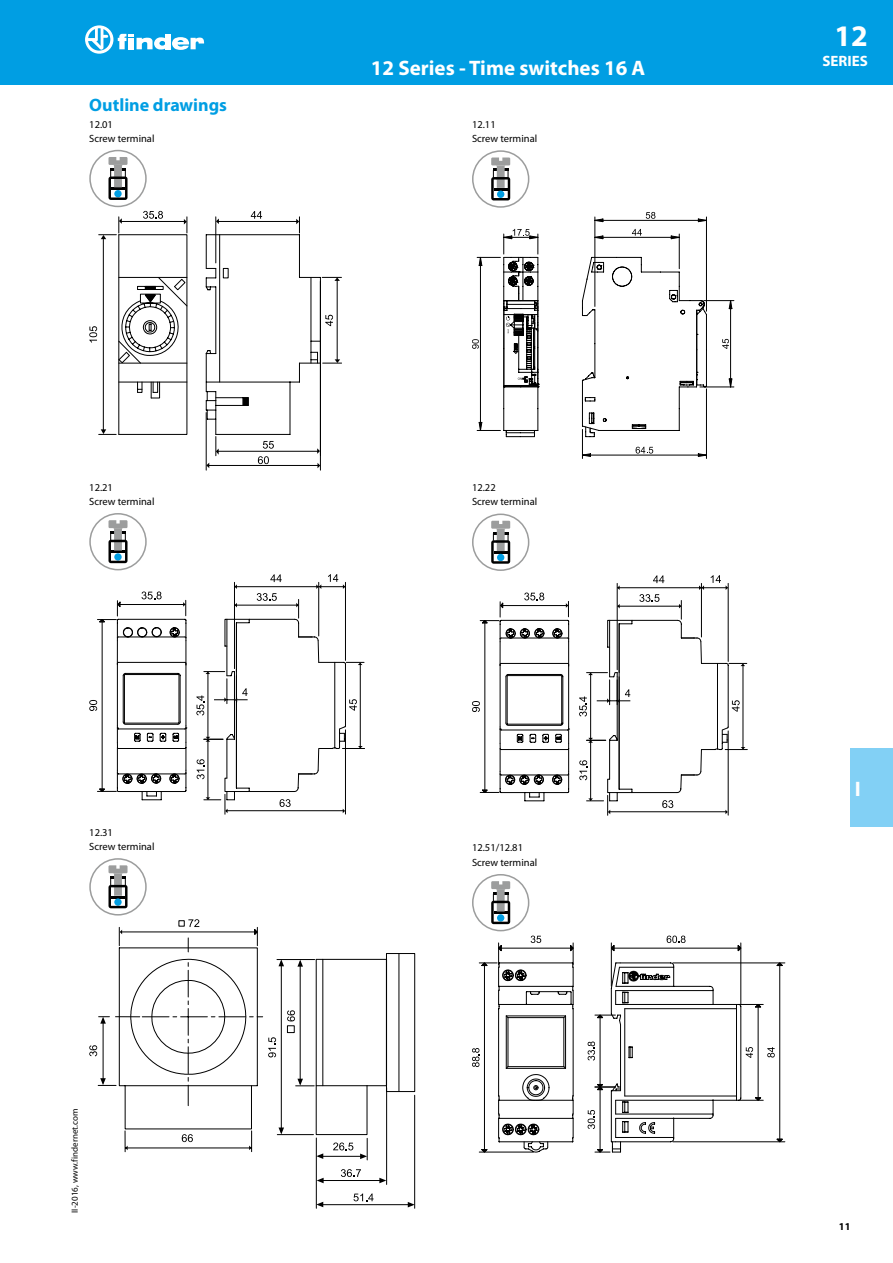
<style>
.page{position:relative;width:893px;height:1263px;background:#fff}
.page>*{position:absolute;margin:0;border:0;box-sizing:border-box;transform-origin:0 0}
.t1{font:700 30px "Myriad Pro";color:#fff}
.t2{font:700 21px "Myriad Pro";color:#fff}
.t3{font:700 18px "Myriad Pro";color:#009ee3}
.t4{font:700 15px "Myriad Pro";color:#fff}
.t5{font:10.5px/14.2px "Myriad Pro";color:#000}
.t6{font:700 10.5px "Myriad Pro";color:#000}
.t7{font:9px "Myriad Pro";color:#000}
</style>
<div class="page">
<div style="left:0;top:0;width:893px;height:85px;background:#009ee3"></div>
<svg style="left:85px;top:25px;width:119px;height:29px"></svg>
<div style="left:850px;top:748px;width:43px;height:79px;background:#82d0f5"></div>
<div style="left:89px;top:150px;width:58px;height:57px;border:2px solid #9c9d9d;border-radius:50%"></div>
<svg style="left:108px;top:157px;width:20px;height:43px"></svg>
<hr style="left:103px;top:237px;width:1px;height:195px;background:#000">
<hr style="left:121px;top:221px;width:64px;height:1px;background:#000">
<hr style="left:320px;top:281px;width:1px;height:189px;background:#000">
<hr style="left:206px;top:412px;width:1px;height:58px;background:#000">
<div style="left:118px;top:234px;width:69px;height:201px;border:1px solid #000"></div>
<svg style="left:118px;top:277px;width:69px;height:121px"></svg>
<svg style="left:99px;top:429px;width:17px;height:6px"></svg>
<svg style="left:99px;top:217px;width:23px;height:22px"></svg>
<svg style="left:184px;top:217px;width:4px;height:16px"></svg>
<svg style="left:143px;top:211px;width:20px;height:8px"></svg>
<svg style="left:205px;top:211px;width:137px;height:257px"></svg>
<svg style="left:89px;top:326px;width:8px;height:16px"></svg>
<div style="left:472px;top:150px;width:57px;height:58px;border:2px solid #9c9d9d;border-radius:50%"></div>
<svg style="left:491px;top:157px;width:19px;height:43px"></svg>
<hr style="left:704px;top:300px;width:30px;height:1px;background:#000">
<hr style="left:700px;top:387px;width:34px;height:1px;background:#000">
<svg style="left:472px;top:212px;width:260px;height:246px"></svg>
<div style="left:89px;top:513px;width:58px;height:57px;border:2px solid #9c9d9d;border-radius:50%"></div>
<svg style="left:108px;top:520px;width:20px;height:43px"></svg>
<hr style="left:235px;top:605px;width:63px;height:1px;background:#000">
<hr style="left:234px;top:586px;width:85px;height:1px;background:#000">
<hr style="left:226px;top:810px;width:118px;height:1px;background:#000">
<hr style="left:249px;top:619px;width:46px;height:1px;background:#000">
<hr style="left:249px;top:791px;width:45px;height:1px;background:#000">
<hr style="left:345px;top:730px;width:1px;height:84px;background:#000">
<hr style="left:345px;top:582px;width:1px;height:78px;background:#000">
<hr style="left:318px;top:582px;width:1px;height:54px;background:#000">
<hr style="left:234px;top:582px;width:1px;height:87px;background:#000">
<svg style="left:257px;top:593px;width:20px;height:8px"></svg>
<svg style="left:270px;top:574px;width:12px;height:8px"></svg>
<svg style="left:316px;top:574px;width:29px;height:15px"></svg>
<svg style="left:293px;top:599px;width:72px;height:193px"></svg>
<svg style="left:280px;top:799px;width:11px;height:8px"></svg>
<svg style="left:196px;top:619px;width:54px;height:195px"></svg>
<svg style="left:89px;top:591px;width:98px;height:209px"></svg>
<div style="left:472px;top:513px;width:57px;height:58px;border:2px solid #9c9d9d;border-radius:50%"></div>
<svg style="left:491px;top:521px;width:19px;height:43px"></svg>
<hr style="left:618px;top:606px;width:63px;height:1px;background:#000">
<hr style="left:617px;top:587px;width:84px;height:1px;background:#000">
<hr style="left:609px;top:811px;width:117px;height:1px;background:#000">
<hr style="left:632px;top:620px;width:45px;height:1px;background:#000">
<hr style="left:632px;top:792px;width:45px;height:1px;background:#000">
<hr style="left:728px;top:731px;width:1px;height:84px;background:#000">
<hr style="left:728px;top:583px;width:1px;height:78px;background:#000">
<hr style="left:701px;top:583px;width:1px;height:54px;background:#000">
<hr style="left:617px;top:583px;width:1px;height:87px;background:#000">
<svg style="left:617px;top:585px;width:3px;height:5px"></svg>
<svg style="left:725px;top:810px;width:3px;height:4px"></svg>
<svg style="left:639px;top:594px;width:20px;height:8px"></svg>
<svg style="left:653px;top:575px;width:11px;height:8px"></svg>
<svg style="left:699px;top:575px;width:29px;height:15px"></svg>
<svg style="left:676px;top:600px;width:71px;height:193px"></svg>
<svg style="left:662px;top:800px;width:11px;height:8px"></svg>
<svg style="left:579px;top:620px;width:54px;height:195px"></svg>
<svg style="left:472px;top:592px;width:97px;height:209px"></svg>
<div style="left:89px;top:858px;width:58px;height:57px;border:2px solid #9c9d9d;border-radius:50%"></div>
<svg style="left:108px;top:865px;width:20px;height:43px"></svg>
<hr style="left:414px;top:1095px;width:1px;height:113px;background:#000">
<hr style="left:386px;top:1087px;width:1px;height:97px;background:#000">
<hr style="left:316px;top:1138px;width:1px;height:70px;background:#000">
<hr style="left:319px;top:1180px;width:65px;height:1px;background:#000">
<hr style="left:319px;top:1204px;width:93px;height:1px;background:#000">
<svg style="left:408px;top:1202px;width:7px;height:5px"></svg>
<svg style="left:379px;top:1178px;width:7px;height:5px"></svg>
<svg style="left:316px;top:1202px;width:7px;height:5px"></svg>
<svg style="left:317px;top:1178px;width:7px;height:5px"></svg>
<svg style="left:341px;top:1169px;width:20px;height:8px"></svg>
<svg style="left:353px;top:1193px;width:21px;height:8px"></svg>
<svg style="left:89px;top:919px;width:326px;height:241px"></svg>
<div style="left:472px;top:874px;width:57px;height:57px;border:2px solid #9c9d9d;border-radius:50%"></div>
<svg style="left:491px;top:881px;width:19px;height:43px"></svg>
<svg style="left:472px;top:935px;width:313px;height:218px"></svg>
<h2 class="t2" style="left:371px;top:54px;width:276px">12 Series - Time switches 16 A</h2>
<h3 class="t3" style="left:89px;top:93px;width:139px">Outline drawings</h3>
<p class="t5" style="left:89px;top:117px;width:67px">12.01<br>Screw terminal</p>
<p class="t5" style="left:472px;top:117px;width:67px">12.11<br>Screw terminal</p>
<p class="t5" style="left:89px;top:480px;width:67px">12.21<br>Screw terminal</p>
<p class="t5" style="left:472px;top:480px;width:67px">12.22<br>Screw terminal</p>
<p class="t5" style="left:89px;top:825px;width:67px">12.31<br>Screw terminal</p>
<p class="t7" style="left:69px;top:1213px;width:105px;rotate:-90deg">II-2016, www.findernet.com</p>
<p class="t5" style="left:472px;top:840px;width:67px">12.51/12.81<br>Screw terminal</p>
<h1 class="t1" style="left:835px;top:16px;width:35px">12</h1>
<h3 class="t4" style="left:822px;top:51px;width:47px">SERIES</h3>
<h2 class="t2" style="left:855px;top:775px;width:7px">I</h2>
<p class="t6" style="left:839px;top:1219px;width:13px">11</p>
</div>
